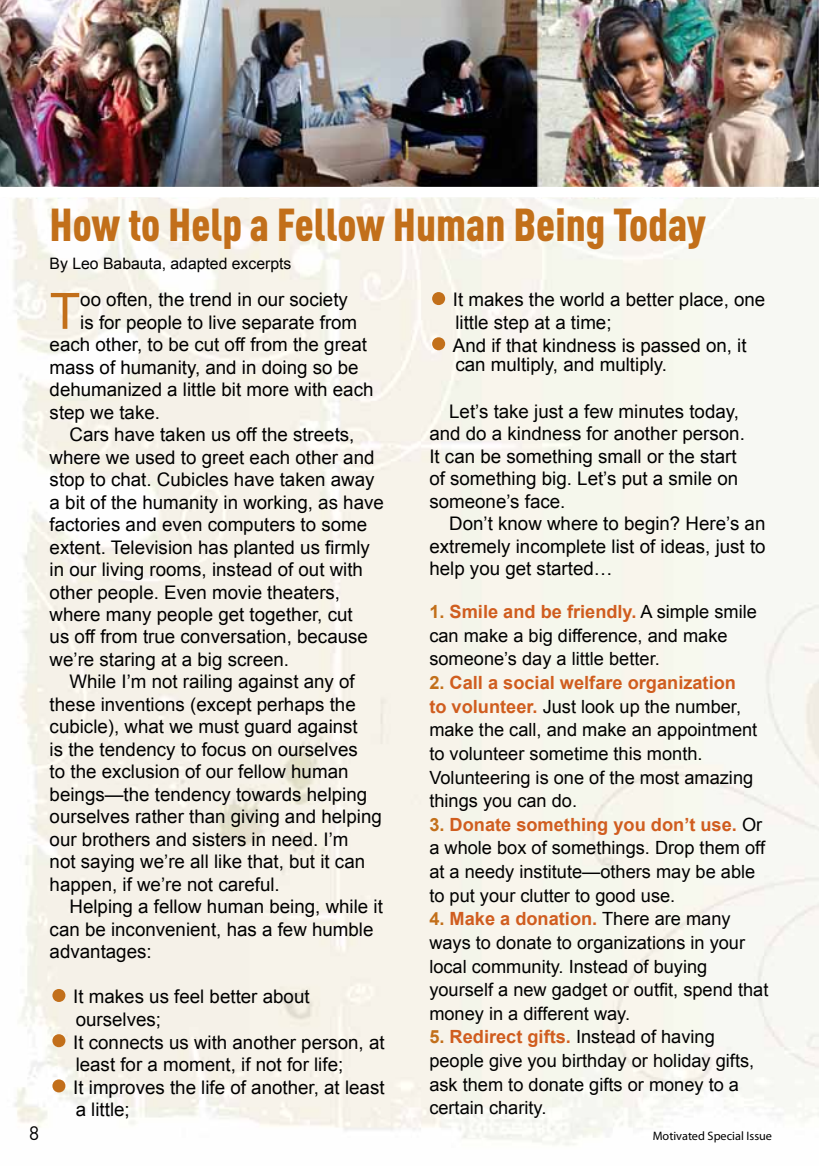
<style>
.page{position:relative;width:819px;height:1166px;background:#fff}
.page>*{position:absolute;margin:0;border:0;box-sizing:border-box;transform-origin:0 0}
.t1{font:50.05px "Arial";color:#c26f1a}
.t2{font:900 45.5px "DIN Cond";color:#c26f1a}
.t3{font:19.25px "DIN Pro";color:#000}
.t4{font:18.72px/22.4px "Arial";color:#000}
.t5{font:18.2px/23.6px "Arial";color:#000}
.t6{font:15.75px "Arial";color:#000}
.t7{font:12.25px "Myriad Pro";color:#000}
.s1{font-size:52.5px;color:#c26f1a}
.s2{font-weight:700;color:#c26f1a}
.s3{font-weight:700;color:#d05d1f}
</style>
<div class="page">
<img style="left:0;top:0;width:819px;height:1146px">
<div style="left:0;top:187px;width:819px;height:10px;background:#fff"></div>
<p class="t3" style="left:29px;top:1119px;width:12px">8</p>
<h2 class="t2" style="left:50px;top:196px;width:657px">How to Help a Fellow Human Being Today</h2>
<p class="t6" style="left:50px;top:253px;width:243px">By Leo Babauta, adapted excerpts</p>
<h1 class="t1" style="left:50px;top:278px;width:32px">T</h1>
<p class="t4" style="left:80px;top:289px;width:269px">oo often, the trend in our society</p>
<p class="t4" style="left:455px;top:289px;width:311px;text-indent:-26px"><span class="s1">•</span> It makes the world a better place, one little step at a time;</p>
<p class="t4" style="left:455px;top:336px;width:293px;line-height:19.2px;text-indent:-26px"><span class="s1">•</span> And if that kindness is passed on, it can multiply, and multiply.</p>
<p class="t4" style="left:429px;top:400px;width:317px;text-indent:20px">Let’s take just a few minutes today, and do a kindness for another person.<br>It can be something small or the start of something big. Let’s put a smile on someone’s face.</p>
<p class="t4" style="left:429px;top:513px;width:338px;text-align:justify;text-indent:20px">Don’t know where to begin? Here’s an extremely incomplete list of ideas, just to help you get started…</p>
<p class="t5" style="left:429px;top:600px;width:329px"><span class="s2">1.</span> <span class="s3">Smile and be friendly.</span> A simple smile can make a big difference, and make someone’s day a little better.</p>
<p class="t5" style="left:429px;top:671px;width:329px"><span class="s2">2.</span> <span class="s3">Call a social welfare organization to volunteer.</span> Just look up the number, make the call, and make an appointment to volunteer sometime this month.<br>Volunteering is one of the most amazing things you can do.</p>
<p class="t5" style="left:429px;top:813px;width:337px"><span class="s2">3.</span> <span class="s3">Donate something you don’t use.</span> Or a whole box of somethings. Drop them off at a needy institute—others may be able to put your clutter to good use.</p>
<p class="t5" style="left:429px;top:907px;width:340px"><span class="s2">4.</span> <span class="s3">Make a donation.</span> There are many ways to donate to organizations in your local community. Instead of buying yourself a new gadget or outfit, spend that money in a different way.</p>
<p class="t5" style="left:429px;top:1025px;width:326px"><span class="s2">5.</span> <span class="s3">Redirect gifts.</span> Instead of having people give you birthday or holiday gifts, ask them to donate gifts or money to a certain charity.</p>
<p class="t7" style="left:652px;top:1128px;width:121px">Motivated Special Issue</p>
<p class="t4" style="left:80px;top:311px;width:278px">is for people to live separate from</p>
<p class="t4" style="left:50px;top:334px;width:319px">each other, to be cut off from the great</p>
<p class="t4" style="left:50px;top:356px;width:310px">mass of humanity, and in doing so be</p>
<p class="t4" style="left:50px;top:379px;width:325px">dehumanized a little bit more with each</p>
<p class="t4" style="left:50px;top:401px;width:112px">step we take.</p>
<p class="t4" style="left:69px;top:424px;width:286px">Cars have taken us off the streets,</p>
<p class="t4" style="left:50px;top:446px;width:326px">where we used to greet each other and</p>
<p class="t4" style="left:50px;top:468px;width:326px">stop to chat. Cubicles have taken away</p>
<p class="t4" style="left:50px;top:491px;width:336px">a bit of the humanity in working, as have</p>
<p class="t4" style="left:50px;top:513px;width:319px">factories and even computers to some</p>
<p class="t4" style="left:50px;top:536px;width:322px">extent. Television has planted us firmly</p>
<p class="t4" style="left:50px;top:558px;width:315px">in our living rooms, instead of out with</p>
<p class="t4" style="left:50px;top:581px;width:292px">other people. Even movie theaters,</p>
<p class="t4" style="left:50px;top:603px;width:304px">where many people get together, cut</p>
<p class="t4" style="left:50px;top:626px;width:320px">us off from true conversation, because</p>
<p class="t4" style="left:50px;top:648px;width:241px">we’re staring at a big screen.</p>
<p class="t4" style="left:69px;top:671px;width:287px">While I’m not railing against any of</p>
<p class="t4" style="left:50px;top:693px;width:308px">these inventions (except perhaps the</p>
<p class="t4" style="left:50px;top:716px;width:310px">cubicle), what we must guard against</p>
<p class="t4" style="left:50px;top:738px;width:310px">is the tendency to focus on ourselves</p>
<p class="t4" style="left:50px;top:761px;width:300px">to the exclusion of our fellow human</p>
<p class="t4" style="left:50px;top:783px;width:319px">beings—the tendency towards helping</p>
<p class="t4" style="left:50px;top:806px;width:334px">ourselves rather than giving and helping</p>
<p class="t4" style="left:50px;top:828px;width:300px">our brothers and sisters in need. I’m</p>
<p class="t4" style="left:50px;top:850px;width:317px">not saying we’re all like that, but it can</p>
<p class="t4" style="left:50px;top:873px;width:232px">happen, if we’re not careful.</p>
<p class="t4" style="left:69px;top:895px;width:315px">Helping a fellow human being, while it</p>
<p class="t4" style="left:50px;top:918px;width:325px">can be inconvenient, has a few humble</p>
<p class="t4" style="left:50px;top:940px;width:104px">advantages:</p>
<p class="t4" style="left:76px;top:986px;width:235px;text-indent:-26px"><span class="s1">•</span> It makes us feel better about ourselves;</p>
<p class="t4" style="left:76px;top:1031px;width:310px;text-indent:-26px"><span class="s1">•</span> It connects us with another person, at least for a moment, if not for life;</p>
<p class="t4" style="left:76px;top:1076px;width:310px;text-indent:-26px"><span class="s1">•</span> It improves the life of another, at least a little;</p>
</div>
